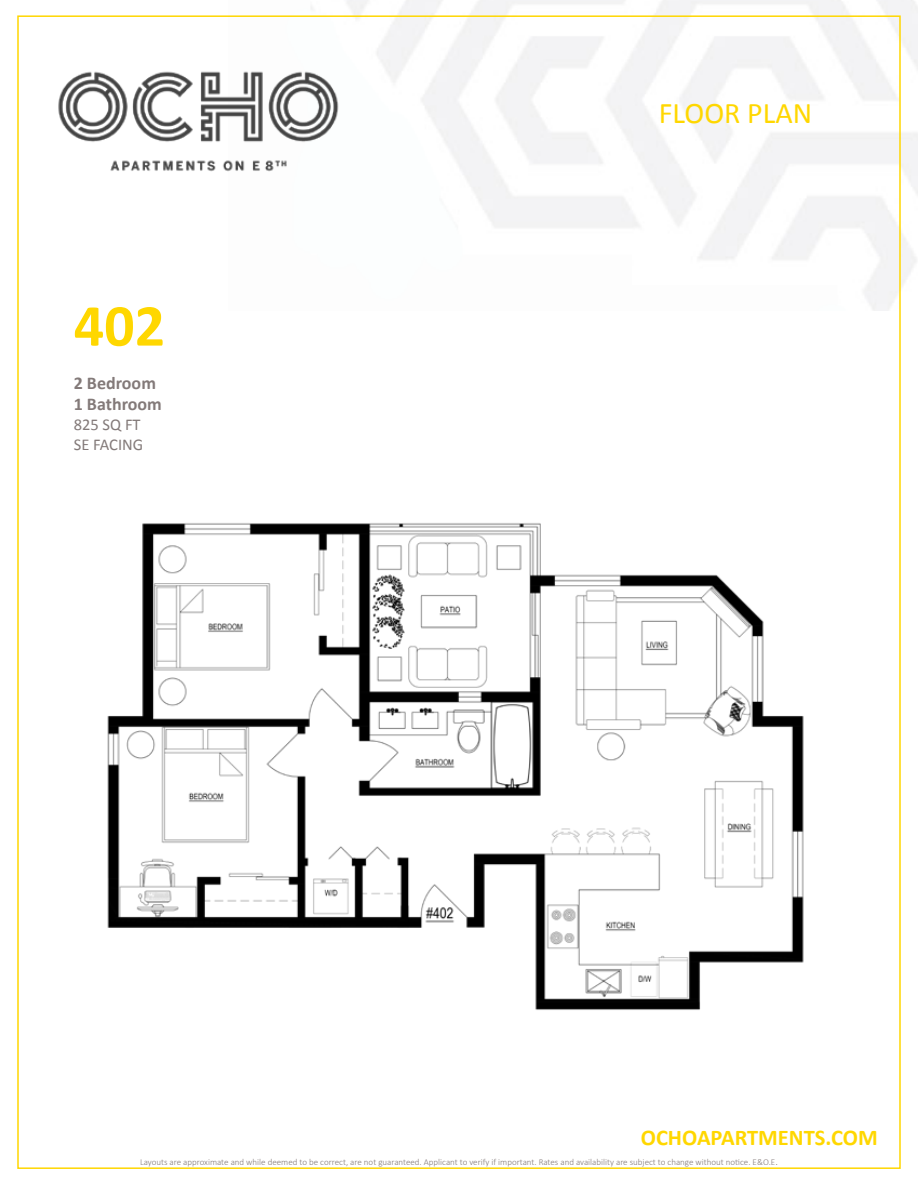
<style>
.page{position:relative;width:918px;height:1188px;background:#fff}
.page>*{position:absolute;margin:0;border:0;box-sizing:border-box;transform-origin:0 0}
.t1{font:700 60px "Calibri";color:#ffd700}
.t2{font:30px "Calibri";color:#ffd700}
.t3{font:700 22.5px "Calibri";color:#ffd700}
.t4{font:700 18px/21.6px "Calibri";color:#837a79}
.t5{font:16.5px/19.8px "Calibri";color:#837a79}
.t6{font:300 9px "Calibri";color:#837a79}
.s1{font-size:10.5px}
</style>
<div class="page">
<img style="left:58px;top:71px;width:281px;height:101px">
<img style="left:17px;top:385px;width:884px;height:684px">
<div style="left:99px;top:949px;width:176px;height:55px;background:#fff"></div>
<h1 class="t1" style="left:74px;top:287px;width:93px">402</h1>
<h3 class="t4" style="left:74px;top:372px;width:90px">2 Bedroom<br>1 Bathroom</h3>
<h3 class="t5" style="left:74px;top:415px;width:71px">825 SQ FT<br>SE FACING</h3>
<h2 class="t2" style="left:659px;top:94px;width:155px">FLOOR PLAN</h2>
<h3 class="t3" style="left:641px;top:1123px;width:238px">OCHOAPARTMENTS.COM</h3>
<p class="t6" style="left:140px;top:1156px;width:639px">Layouts are approximate and while deemed to be correct, are not guaranteed. Applicant to verify if important. Rates and availability are subject to change without notice. E&amp;O.E<span class="s1">.</span></p>
</div>
